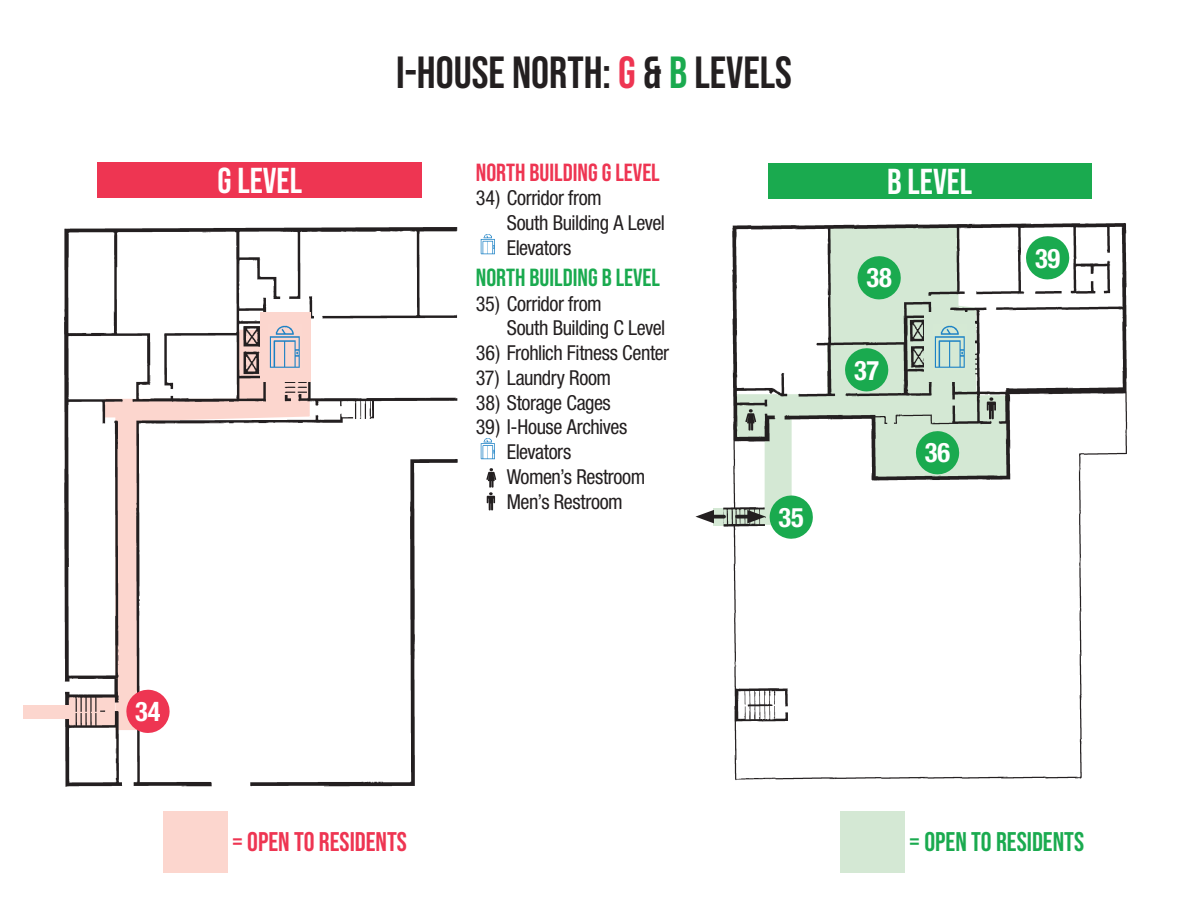
<style>
.page{position:relative;width:1188px;height:918px;background:#fff}
.page>*{position:absolute;margin:0;border:0;box-sizing:border-box;transform-origin:0 0}
.t1{font:45px "Bebas Neue";color:#231f20}
.t2{font:36px "Bebas Neue";color:#fff}
.t3{font:27px "Bebas Neue";color:#ee3552}
.t4{font:27px "Bebas Neue";color:#1aaa4f}
.t5{font:700 condensed 27px "Helvetica Neue";color:#fff}
.t6{font:24.75px "Bebas Neue";color:#ee3552}
.t7{font:24.75px "Bebas Neue";color:#1aaa4f}
.t8{font:condensed 20.7px/24.8px "Helvetica Neue";letter-spacing:-.02em;color:#231f20}
.s1{color:#ee3552}
.s2{color:#1aaa4f}
</style>
<div class="page">
<div style="left:713px;top:508px;width:52px;height:18px;background:#d4e8d4"></div>
<img style="left:722px;top:223px;width:406px;height:557px">
<div style="left:768px;top:163px;width:324px;height:36px;background:#1aaa4f"></div>
<svg style="left:915px;top:430px;width:45px;height:45px;background:#4dbb73"></svg>
<svg style="left:828px;top:227px;width:130px;height:166px;background:#a6caad"></svg>
<svg style="left:1025px;top:235px;width:45px;height:46px"></svg>
<img style="left:43px;top:227px;width:415px;height:560px">
<div style="left:98px;top:162px;width:324px;height:36px;background:#ee3552"></div>
<svg style="left:125px;top:689px;width:46px;height:45px"></svg>
<div style="left:23px;top:706px;width:47px;height:13px;background:#fcd6ce"></div>
<img style="left:480px;top:234px;width:15px;height:21px">
<img style="left:480px;top:438px;width:15px;height:21px">
<img style="left:486px;top:469px;width:10px;height:18px">
<img style="left:487px;top:492px;width:8px;height:19px">
<div style="left:163px;top:811px;width:65px;height:62px;background:#fcd6ce"></div>
<div style="left:840px;top:811px;width:65px;height:62px;background:#d4e8d4"></div>
<div style="left:924px;top:312px;width:51px;height:70px;background:#d4e8d4"></div>
<img style="left:934px;top:325px;width:31px;height:43px">
<div style="left:260px;top:312px;width:50px;height:70px;background:#fcd6ce"></div>
<img style="left:269px;top:325px;width:31px;height:43px">
<svg style="left:714px;top:515px;width:10px;height:4px"></svg>
<svg style="left:695px;top:510px;width:19px;height:13px"></svg>
<svg style="left:737px;top:515px;width:10px;height:4px"></svg>
<svg style="left:747px;top:494px;width:67px;height:46px"></svg>
<img style="left:987px;top:398px;width:10px;height:21px">
<img style="left:745px;top:409px;width:11px;height:21px">
<h2 class="t2" style="left:218px;top:160px;width:86px">G LEVEL</h2>
<h1 class="t1" style="left:396px;top:47px;width:397px">I-HOUSE NORTH: <span class="s1">G</span> &amp; <span class="s2">B</span> LEVELS</h1>
<p class="t6" style="left:476px;top:158px;width:186px">NORTH BUILDING G LEVEL</p>
<p class="t8" style="left:507px;top:185px;width:160px;text-indent:-31px">34) Corridor from<br>South Building A Level<br>Elevators</p>
<p class="t7" style="left:476px;top:263px;width:186px">NORTH BUILDING B LEVEL</p>
<p class="t8" style="left:507px;top:291px;width:160px;text-indent:-31px">35) Corridor from<br>South Building C Level</p>
<p class="t8" style="left:476px;top:340px;width:195px">36) Frohlich Fitness Center</p>
<p class="t8" style="left:476px;top:365px;width:137px">37) Laundry Room</p>
<p class="t8" style="left:476px;top:390px;width:137px">38) Storage Cages</p>
<p class="t8" style="left:507px;top:414px;width:140px;text-indent:-31px">39) I-House Archives<br>Elevators<br>Women’s Restroom<br>Men’s Restroom</p>
<h3 class="t5" style="left:779px;top:501px;width:27px">35</h3>
<h2 class="t2" style="left:887px;top:162px;width:86px">B LEVEL</h2>
<h3 class="t5" style="left:866px;top:262px;width:27px">38</h3>
<h3 class="t5" style="left:854px;top:354px;width:27px">37</h3>
<h3 class="t5" style="left:925px;top:437px;width:27px">36</h3>
<h3 class="t5" style="left:1035px;top:242px;width:27px">39</h3>
<h3 class="t5" style="left:135px;top:695px;width:27px">34</h3>
<h3 class="t3" style="left:232px;top:826px;width:176px">= OPEN TO RESIDENTS</h3>
<h3 class="t4" style="left:909px;top:826px;width:176px">= OPEN TO RESIDENTS</h3>
</div>
